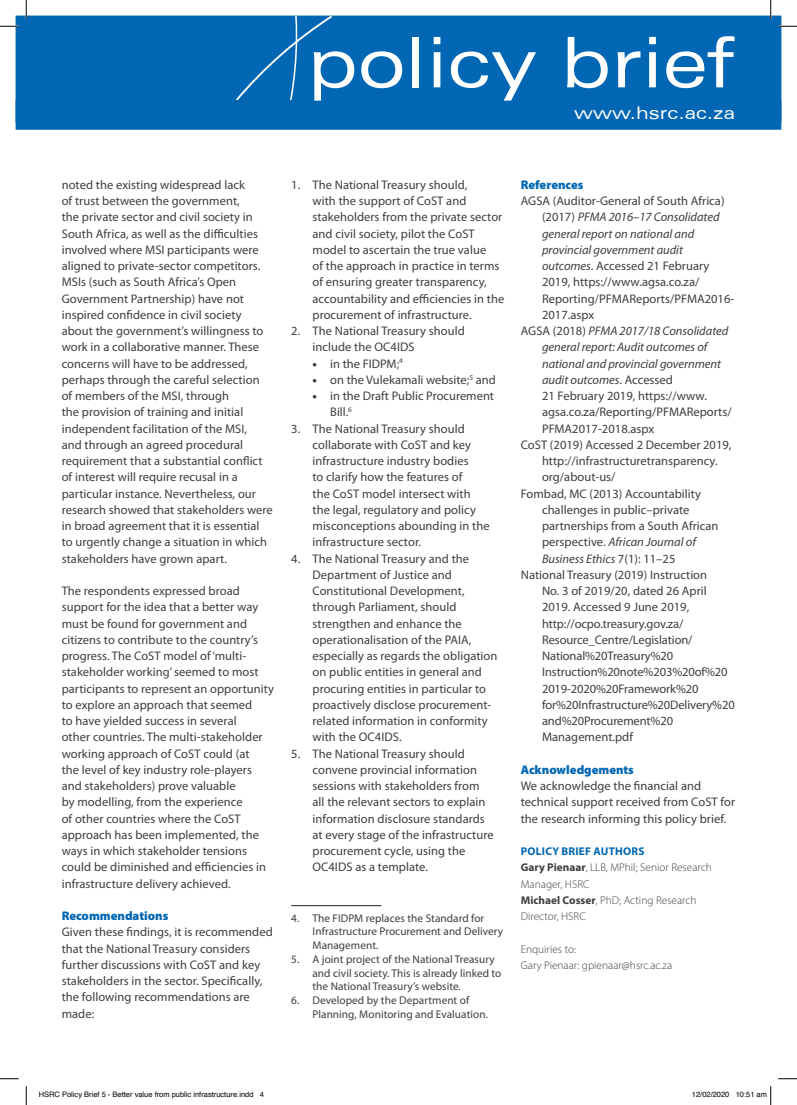
<style>
.page{position:relative;width:797px;height:1105px;background:#fff}
.page>*{position:absolute;margin:0;border:0;box-sizing:border-box;transform-origin:0 0}
.t1{font:expanded 70px "Zurich BT";color:#fff}
.t2{font:expanded 17.5px "Zurich BT";color:#fff}
.t3{font:12.5px/16.2px "Myriad Pro";letter-spacing:.005em;color:#3e3e3f}
.t4{font:italic 12.5px "Myriad Pro";letter-spacing:-.005em;color:#3e3e3f}
.t5{font:900 12.5px "Myriad Pro";color:#0166b3}
.t6{font:11.25px/13.8px "Myriad Pro";letter-spacing:.005em;color:#3e3e3f}
.t7{font:300 11.25px/16.2px "Myriad Pro";letter-spacing:.005em;color:#3e3e3f}
.t8{font:7.5px "Helvetica";color:#000}
.s1{font-weight:900}
.s2{font-style:normal}
.s3{font-style:italic}
.s4{font-weight:700;color:#0166b3}
.s5{font-weight:700}
</style>
<div class="page">
<div style="left:16px;top:16px;width:765px;height:106px;background:#0166b3"></div>
<svg style="left:234px;top:16px;width:100px;height:84px"></svg>
<div style="left:16px;top:100px;width:765px;height:30px;background:#0166b3;border:1px solid #0166b3"></div>
<hr style="left:291px;top:905px;width:90px;height:1px;background:#231f20">
<svg style="left:0;top:25px;width:19px;height:2px"></svg>
<svg style="left:778px;top:25px;width:19px;height:2px"></svg>
<svg style="left:0;top:1078px;width:19px;height:1px"></svg>
<svg style="left:778px;top:1078px;width:19px;height:1px"></svg>
<svg style="left:25px;top:0;width:2px;height:19px"></svg>
<svg style="left:25px;top:1086px;width:2px;height:19px"></svg>
<svg style="left:770px;top:0;width:1px;height:19px"></svg>
<svg style="left:770px;top:1086px;width:1px;height:19px"></svg>
<h1 class="t1" style="left:307px;top:21px;width:428px">policy brief</h1>
<h2 class="t2" style="left:574px;top:103px;width:163px">www.hsrc.ac.za</h2>
<p class="t3" style="left:62px;top:176px;width:213px">noted the existing widespread lack<br>of trust between the government,<br>the private sector and civil society in South Africa, as well as the difficulties involved where MSI participants were aligned to private-sector competitors.<br>MSIs (such as South Africa’s Open Government Partnership) have not inspired confidence in civil society about the government’s willingness to work in a collaborative manner. These concerns will have to be addressed, perhaps through the careful selection of members of the MSI, through<br>the provision of training and initial independent facilitation of the MSI,<br>and through an agreed procedural requirement that a substantial conflict of interest will require recusal in a particular instance. Nevertheless, our research showed that stakeholders were in broad agreement that it is essential to urgently change a situation in which stakeholders have grown apart.</p>
<p class="t3" style="left:62px;top:582px;width:214px">The respondents expressed broad support for the idea that a better way must be found for government and citizens to contribute to the country’s progress. The CoST model of ‘multi&shy;stakeholder working’ seemed to most participants to represent an opportunity to explore an approach that seemed<br>to have yielded success in several<br>other countries. The multi-stakeholder working approach of CoST could (at<br>the level of key industry role-players and stakeholders) prove valuable<br>by modelling, from the experience<br>of other countries where the CoST approach has been implemented, the ways in which stakeholder tensions could be diminished and efficiencies in infrastructure delivery achieved.</p>
<p class="t5" style="left:62px;top:907px;width:108px">Recommendations</p>
<p class="t3" style="left:62px;top:924px;width:212px">Given these findings, it is recommended that the National Treasury considers further discussions with CoST and key stakeholders in the sector. Specifically, the following recommendations are made:</p>
<p class="t3" style="left:312px;top:176px;width:193px;text-indent:-21px">1. The National Treasury should,<br>with the support of CoST and stakeholders from the private sector and civil society, pilot the CoST model to ascertain the true value<br>of the approach in practice in terms of ensuring greater transparency, accountability and efficiencies in the procurement of infrastructure.</p>
<p class="t3" style="left:312px;top:322px;width:154px;text-indent:-21px">2. The National Treasury should include the OC4IDS</p>
<p class="t3" style="left:312px;top:355px;width:92px"><span class="s1">•</span> in the FIDPM;<sup>4</sup></p>
<p class="t3" style="left:312px;top:371px;width:185px"><span class="s1">•</span> on the Vulekamali website;<sup>5</sup> and</p>
<p class="t3" style="left:330px;top:387px;width:165px;text-indent:-18px"><span class="s1">•</span> in the Draft Public Procurement<br>Bill.<sup>6</sup></p>
<p class="t3" style="left:312px;top:420px;width:179px;text-indent:-21px">3. The National Treasury should collaborate with CoST and key infrastructure industry bodies<br>to clarify how the features of<br>the CoST model intersect with the legal, regulatory and policy misconceptions abounding in the infrastructure sector.</p>
<p class="t3" style="left:312px;top:550px;width:186px;text-indent:-21px">4. The National Treasury and the<br>Department of Justice and<br>Constitutional Development, through Parliament, should strengthen and enhance the operationalisation of the PAIA, especially as regards the obligation on public entities in general and procuring entities in particular to proactively disclose procurement&shy;related information in conformity with the OC4IDS.</p>
<p class="t3" style="left:312px;top:745px;width:183px;text-indent:-21px">5. The National Treasury should convene provincial information sessions with stakeholders from all the relevant sectors to explain information disclosure standards at every stage of the infrastructure procurement cycle, using the<br>OC4IDS as a template.</p>
<p class="t6" style="left:312px;top:911px;width:192px;text-indent:-21px">4. The FIDPM replaces the Standard for<br>Infrastructure Procurement and Delivery<br>Management.</p>
<p class="t6" style="left:312px;top:952px;width:190px;text-indent:-21px">5. A joint project of the National Treasury and civil society. This is already linked to the National Treasury’s website.</p>
<p class="t6" style="left:312px;top:993px;width:177px;text-indent:-21px">6. Developed by the Department of<br>Planning, Monitoring and Evaluation.</p>
<p class="t5" style="left:521px;top:176px;width:64px">References</p>
<p class="t3" style="left:521px;top:192px;width:205px">AGSA (Auditor-General of South Africa)</p>
<p class="t4" style="left:542px;top:209px;width:179px"><span class="s2">(2017)</span> PFMA 2016–17 Consolidated</p>
<p class="t4" style="left:542px;top:226px;width:154px">general report on national and</p>
<p class="t4" style="left:542px;top:242px;width:142px">provincial government audit</p>
<p class="t3" style="left:542px;top:257px;width:169px"><span class="s3">outcomes</span>. Accessed 21 February</p>
<p class="t3" style="left:542px;top:274px;width:159px">2019, https://www.agsa.co.za/</p>
<p class="t3" style="left:542px;top:290px;width:194px">Reporting/PFMAReports/PFMA2016-</p>
<p class="t3" style="left:542px;top:306px;width:54px">2017.aspx</p>
<p class="t4" style="left:521px;top:323px;width:209px"><span class="s2">AGSA (2018)</span> PFMA 2017/18 Consolidated</p>
<p class="t4" style="left:542px;top:339px;width:167px">general report: Audit outcomes of</p>
<p class="t4" style="left:542px;top:356px;width:180px">national and provincial government</p>
<p class="t4" style="left:542px;top:372px;width:132px">audit outcomes<span class="s2">. Accessed</span></p>
<p class="t3" style="left:542px;top:387px;width:166px">21 February 2019, https://www.</p>
<p class="t3" style="left:542px;top:404px;width:191px">agsa.co.za/Reporting/PFMAReports/</p>
<p class="t3" style="left:542px;top:420px;width:114px">PFMA2017-2018.aspx</p>
<p class="t3" style="left:521px;top:436px;width:212px">CoST (2019) Accessed 2 December 2019,</p>
<p class="t3" style="left:542px;top:452px;width:177px">http://infrastructuretransparency.</p>
<p class="t3" style="left:542px;top:469px;width:75px">org/about-us/</p>
<p class="t3" style="left:521px;top:485px;width:182px">Fombad, MC (2013) Accountability</p>
<p class="t3" style="left:542px;top:501px;width:149px">challenges in public–private</p>
<p class="t3" style="left:542px;top:517px;width:178px">partnerships from a South African</p>
<p class="t4" style="left:542px;top:534px;width:155px"><span class="s2">perspective.</span> African Journal of</p>
<p class="t4" style="left:542px;top:551px;width:135px">Business Ethics <span class="s2">7(1): 11–25</span></p>
<p class="t3" style="left:521px;top:566px;width:188px">National Treasury (2019) Instruction</p>
<p class="t3" style="left:542px;top:582px;width:166px">No. 3 of 2019/20, dated 26 April</p>
<p class="t3" style="left:542px;top:599px;width:149px">2019. Accessed 9 June 2019,</p>
<p class="t3" style="left:542px;top:615px;width:143px">http://ocpo.treasury.gov.za/</p>
<p class="t3" style="left:542px;top:631px;width:152px">Resource_Centre/Legislation/</p>
<p class="t3" style="left:542px;top:647px;width:133px">National%20Treasury%20</p>
<p class="t3" style="left:542px;top:664px;width:187px">Instruction%20note%203%20of%20</p>
<p class="t3" style="left:542px;top:680px;width:158px">2019-2020%20Framework%20</p>
<p class="t3" style="left:542px;top:696px;width:194px">for%20Infrastructure%20Delivery%20</p>
<p class="t3" style="left:542px;top:712px;width:133px">and%20Procurement%20</p>
<p class="t3" style="left:542px;top:729px;width:92px">Management.pdf</p>
<p class="t5" style="left:521px;top:761px;width:115px">Acknowledgements</p>
<p class="t3" style="left:521px;top:777px;width:216px">We acknowledge the financial and technical support received from CoST for the research informing this policy brief.</p>
<p class="t7" style="left:521px;top:843px;width:192px"><span class="s4">POLICY BRIEF AUTHORS<br></span><span class="s5">Gary Pienaar</span>, LLB, MPhil; Senior Research<br>Manager, HSRC<br><span class="s5">Michael Cosser</span>, PhD; Acting Research<br>Director, HSRC</p>
<p class="t7" style="left:521px;top:941px;width:153px">Enquiries to:<br>Gary Pienaar: gpienaar@hsrc.ac.za</p>
<p class="t8" style="left:39px;top:1089px;width:227px">HSRC Policy Brief 5 - Better value from public infrastructure.indd 4</p>
<p class="t8" style="left:692px;top:1089px;width:77px">12/02/2020 10:51 am</p>
</div>
